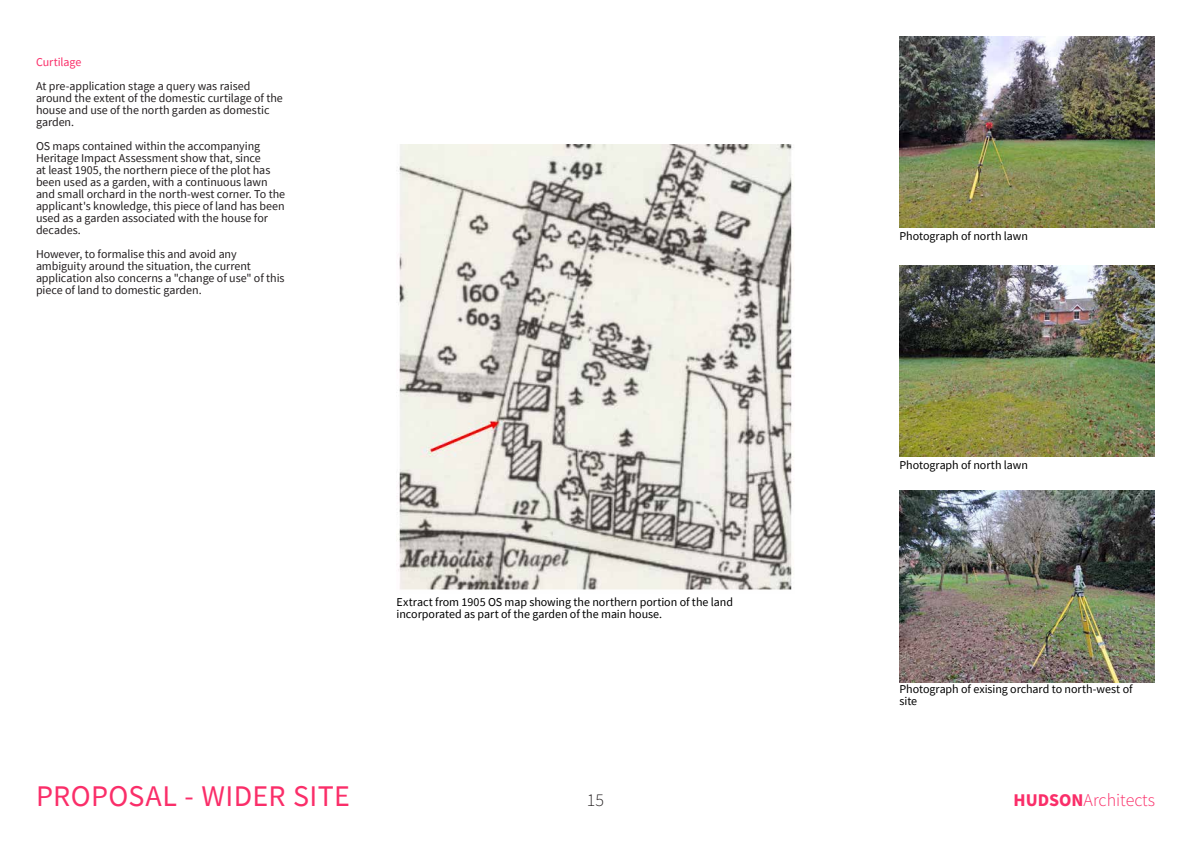
<style>
.page{position:relative;width:1191px;height:842px;background:#fff}
.page>*{position:absolute;margin:0;border:0;box-sizing:border-box;transform-origin:0 0}
.t1{font:30px "Source Sans Pro";letter-spacing:.015em;color:#fa2e69}
.t2{font:18px "Source Sans Variable";color:#fa2e69}
.t3{font:300 18px "Source Sans Pro";color:#231f20}
.t4{font:12px/12px "Source Sans Pro";letter-spacing:-.005em;color:#231f20}
.t5{font:12px/12px "Source Sans Pro";letter-spacing:-.005em;color:#000}
.t6{font:12px "Source Sans Pro";letter-spacing:-.01em;color:#fa2e69}
.s1{font-family:"Source Sans Pro";font-weight:700}
</style>
<div class="page">
<img style="left:899px;top:36px;width:256px;height:191px">
<img style="left:899px;top:265px;width:256px;height:192px">
<img style="left:899px;top:490px;width:256px;height:192px">
<img style="left:396px;top:144px;width:398px;height:446px">
<p class="t6" style="left:36px;top:55px;width:47px">Curtilage</p>
<p class="t4" style="left:36px;top:80px;width:248px">At pre-application stage a query was raised around the extent of the domestic curtilage of the house and use of the north garden as domestic garden.</p>
<p class="t4" style="left:36px;top:140px;width:251px">OS maps contained within the accompanying Heritage Impact Assessment show that, since<br>at least 1905, the northern piece of the plot has been used as a garden, with a continuous lawn and small orchard in the north-west corner. To the applicant's knowledge, this piece of land has been used as a garden associated with the house for decades.</p>
<p class="t4" style="left:36px;top:248px;width:250px">However, to formalise this and avoid any ambiguity around the situation, the current application also concerns a "change of use" of this piece of land to domestic garden.</p>
<p class="t5" style="left:396px;top:596px;width:338px">Extract from 1905 OS map showing the northern portion of the land incorporated as part of the garden of the main house.</p>
<p class="t5" style="left:899px;top:230px;width:130px">Photograph of north lawn</p>
<p class="t5" style="left:899px;top:459px;width:130px">Photograph of north lawn</p>
<p class="t5" style="left:899px;top:683px;width:234px">Photograph of exising orchard to north-west of site</p>
<h1 class="t1" style="left:36px;top:777px;width:315px">PROPOSAL - WIDER SITE</h1>
<h2 class="t3" style="left:587px;top:788px;width:19px">15</h2>
<h2 class="t2" style="left:1013px;top:789px;width:143px"><span class="s1">HUDSON</span>Architects</h2>
</div>
